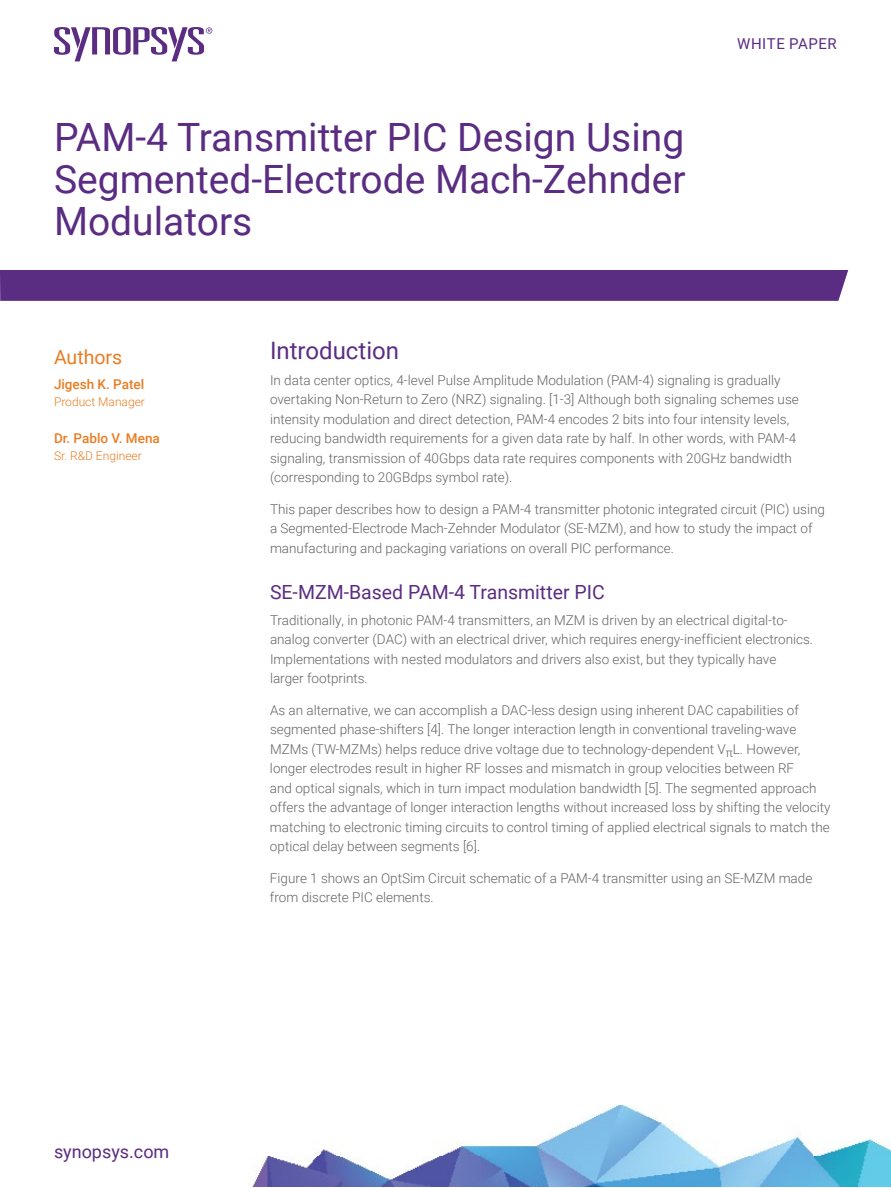
<style>
.page{position:relative;width:891px;height:1188px;background:#fff}
.page>*{position:absolute;margin:0;border:0;box-sizing:border-box;transform-origin:0 0}
.t1{font:39px/42px "Roboto";color:#5a2c82;text-align:justify}
.t2{font:24px "Roboto";color:#5a2c82}
.t3{font:19.5px "Roboto";color:#5a2c82}
.t4{font:19.5px "Roboto";color:#ea7c21}
.t5{font:18px "Roboto";color:#5a2c82}
.t6{font:15px "Roboto";letter-spacing:.035em;color:#5a2c82}
.t7{font:300 13.5px/19.5px "Roboto";color:#636466}
.t8{font:500 13.5px "Roboto";color:#ea7c21}
.t9{font:300 12px "Roboto";color:#ea7c21}
</style>
<div class="page">
<svg style="left:54px;top:27px;width:159px;height:35px"></svg>
<div style="left:0;top:270px;width:848px;height:31px;background:#5a2c82"></div>
<img style="left:252px;top:1106px;width:639px;height:81px">
<h1 class="t1" style="left:54px;top:115px;width:633px">PAM-4 Transmitter PIC Design Using Segmented-Electrode Mach-Zehnder Modulators</h1>
<p class="t6" style="left:737px;top:33px;width:101px">WHITE PAPER</p>
<h3 class="t4" style="left:54px;top:343px;width:70px">Authors</h3>
<p class="t8" style="left:54px;top:375px;width:92px">Jigesh K. Patel</p>
<p class="t9" style="left:54px;top:393px;width:92px">Product Manager</p>
<p class="t8" style="left:54px;top:429px;width:107px">Dr. Pablo V. Mena</p>
<p class="t9" style="left:54px;top:447px;width:89px">Sr. R&amp;D Engineer</p>
<h3 class="t5" style="left:54px;top:1139px;width:117px">synopsys.com</h3>
<h2 class="t2" style="left:270px;top:334px;width:131px">Introduction</h2>
<p class="t7" style="left:270px;top:370px;width:530px">In data center optics, 4-level Pulse Amplitude Modulation (PAM-4) signaling is gradually overtaking Non-Return to Zero (NRZ) signaling. [1-3] Although both signaling schemes use intensity modulation and direct detection, PAM-4 encodes 2 bits into four intensity levels, reducing bandwidth requirements for a given data rate by half. In other words, with PAM-4 signaling, transmission of 40Gbps data rate requires components with 20GHz bandwidth (corresponding to 20GBdps symbol rate).</p>
<p class="t7" style="left:270px;top:499px;width:557px">This paper describes how to design a PAM-4 transmitter photonic integrated circuit (PIC) using a Segmented-Electrode Mach-Zehnder Modulator (SE-MZM), and how to study the impact of manufacturing and packaging variations on overall PIC performance.</p>
<h3 class="t3" style="left:270px;top:579px;width:336px">SE-MZM-Based PAM-4 Transmitter PIC</h3>
<p class="t7" style="left:270px;top:610px;width:545px">Traditionally, in photonic PAM-4 transmitters, an MZM is driven by an electrical digital-to&shy;analog converter (DAC) with an electrical driver, which requires energy-inefficient electronics.<br>Implementations with nested modulators and drivers also exist, but they typically have larger footprints.</p>
<p class="t7" style="left:270px;top:700px;width:562px">As an alternative, we can accomplish a DAC-less design using inherent DAC capabilities of segmented phase-shifters [4]. The longer interaction length in conventional traveling-wave MZMs (TW-MZMs) helps reduce drive voltage due to technology-dependent V<sub>π</sub>L. However, longer electrodes result in higher RF losses and mismatch in group velocities between RF<br>and optical signals, which in turn impact modulation bandwidth [5]. The segmented approach offers the advantage of longer interaction lengths without increased loss by shifting the velocity matching to electronic timing circuits to control timing of applied electrical signals to match the optical delay between segments [6].</p>
<p class="t7" style="left:270px;top:868px;width:544px">Figure 1 shows an OptSim Circuit schematic of a PAM-4 transmitter using an SE-MZM made from discrete PIC elements.</p>
</div>
